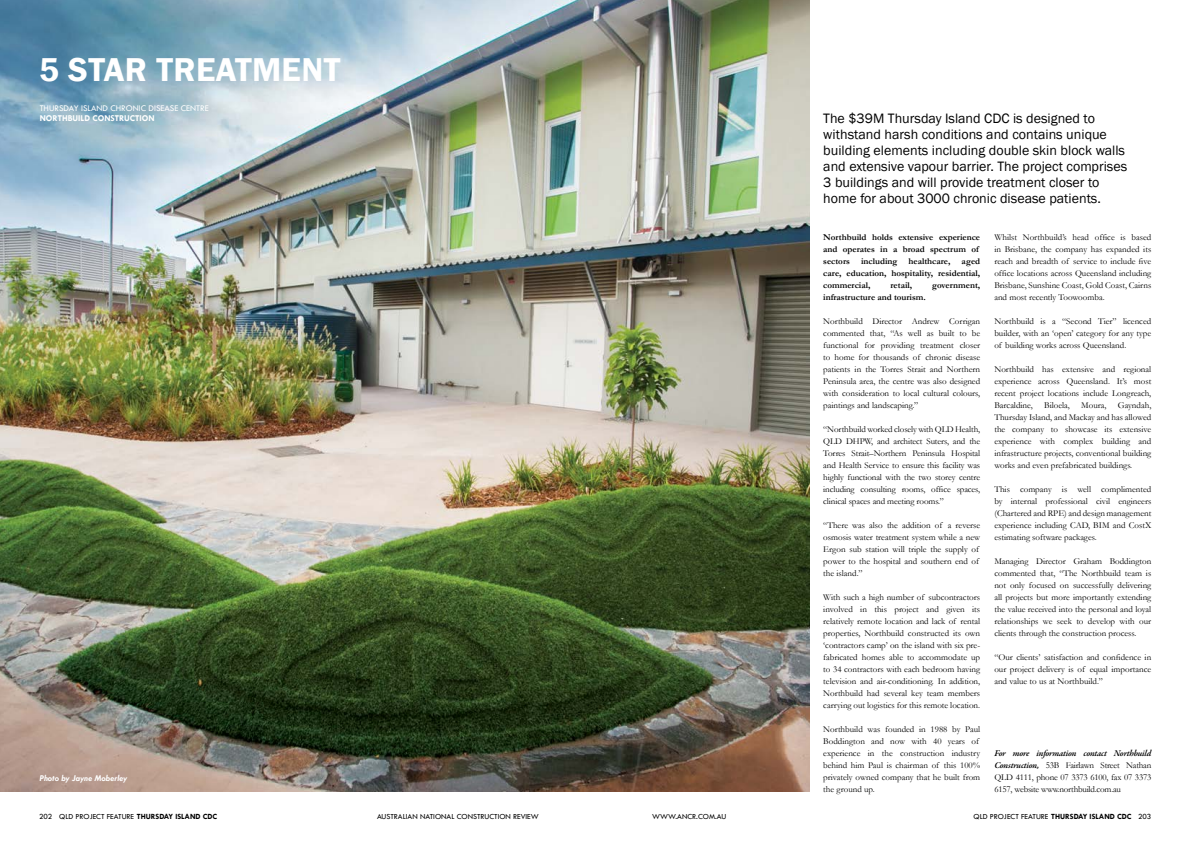
<style>
.page{position:relative;width:1191px;height:842px;background:#fff}
.page>*{position:absolute;margin:0;border:0;box-sizing:border-box;transform-origin:0 0}
.t1{font:600 34px "Franklin Gothic";letter-spacing:.01em;color:#fff}
.t2{font:14px/16px "Franklin Gothic";color:#000}
.t3{font:9px/12px "Garamond";color:#000;text-align:justify}
.t4{font:700 9px/12px "Garamond";color:#000}
.t5{font:italic 600 9px "Garamond Premr Pro";letter-spacing:-.025em;color:#000}
.t6{font:9px "Tw Cen";color:#fff}
.t7{font:700 9px "Tw Cen";color:#fff}
.t8{font:italic 700 9px "Tw Cen";color:#fff}
.t9{font:8px "Tw Cen";color:#000}
.s1{font-family:"Garamond Premr Pro";font-weight:600;font-style:italic}
.s2{font-weight:700}
</style>
<div class="page">
<img style="left:0;top:0;width:809px;height:791px">
<h1 class="t1" style="left:39px;top:48px;width:303px">5 STAR TREATMENT</h1>
<p class="t6" style="left:40px;top:103px;width:170px">THURSDAY ISLAND CHRONIC DISEASE CENTRE</p>
<p class="t7" style="left:40px;top:113px;width:116px">NORTHBUILD CONSTRUCTION</p>
<p class="t2" style="left:823px;top:111px;width:305px">The $39M Thursday Island CDC is designed to withstand harsh conditions and contains unique building elements including double skin block walls and extensive vapour barrier. The project comprises 3 buildings and will provide treatment closer to home for about 3000 chronic disease patients.</p>
<p class="t8" style="left:40px;top:773px;width:89px">Photo by Jayne Moberley</p>
<p class="t4" style="left:823px;top:231px;width:158px">Northbuild holds extensive experience and operates in a broad spectrum of sectors including healthcare, aged care, education, hospitality, residential, commercial,</p>
<p class="t4" style="left:890px;top:279px;width:23px">retail,</p>
<p class="t4" style="left:932px;top:279px;width:49px">government,</p>
<p class="t4" style="left:823px;top:291px;width:104px">infrastructure and tourism.</p>
<p class="t3" style="left:823px;top:315px;width:158px">Northbuild Director Andrew Corrigan commented that, “As well as built to be functional for providing treatment closer to home for thousands of chronic disease patients in the Torres Strait and Northern Peninsula area, the centre was also designed with consideration to local cultural colours, paintings and landscaping.”</p>
<p class="t3" style="left:823px;top:423px;width:158px">“Northbuild worked closely with QLD Health, QLD DHPW, and architect Suters, and the Torres Strait–Northern Peninsula Hospital and Health Service to ensure this facility was highly functional with the two storey centre including consulting rooms, office spaces, clinical spaces and meeting rooms.”</p>
<p class="t3" style="left:823px;top:519px;width:158px;text-align:left">“There was also the addition of a reverse osmosis water treatment system while a new Ergon sub station will triple the supply of power to the hospital and southern end of the island.”</p>
<p class="t3" style="left:823px;top:591px;width:158px">With such a high number of subcontractors involved in this project and given its relatively remote location and lack of rental properties, Northbuild constructed its own ‘contractors camp’ on the island with six pre&shy;fabricated homes able to accommodate up to 34 contractors with each bedroom having television and air-conditioning. In addition, Northbuild had several key team members carrying out logistics for this remote location.</p>
<p class="t3" style="left:823px;top:723px;width:158px;text-align:left">Northbuild was founded in 1988 by Paul Boddington and now with 40 years of experience in the construction industry behind him Paul is chairman of this 100% privately owned company that he built from the ground up.</p>
<p class="t3" style="left:994px;top:231px;width:158px">Whilst Northbuild’s head office is based in Brisbane, the company has expanded its reach and breadth of service to include five office locations across Queensland including Brisbane, Sunshine Coast, Gold Coast, Cairns and most recently Toowoomba.</p>
<p class="t3" style="left:994px;top:315px;width:158px">Northbuild is a “Second Tier” licenced builder, with an ‘open’ category for any type of building works across Queensland.</p>
<p class="t3" style="left:994px;top:363px;width:158px">Northbuild has extensive and regional experience across Queensland. It’s most recent project locations include Longreach, Barcaldine,</p>
<p class="t3" style="left:994px;top:399px;width:158px;text-indent:123px">Gayndah, Thursday Island, and Mackay and has allowed the company to showcase its extensive experience with complex building and infrastructure projects, conventional building works and even prefabricated buildings.</p>
<p class="t3" style="left:994px;top:483px;width:158px">This company is well complimented by internal professional civil engineers (Chartered and RPE) and design management experience including CAD, BIM and CostX estimating software packages.</p>
<p class="t3" style="left:994px;top:555px;width:158px">Managing Director Graham Boddington commented that, “The Northbuild team is not only focused on successfully delivering all projects but more importantly extending the value received into the personal and loyal relationships we seek to develop with our clients through the construction process.</p>
<p class="t3" style="left:994px;top:651px;width:158px">“Our clients’ satisfaction and confidence in our project delivery is of equal importance and value to us at Northbuild.”</p>
<p class="t3" style="left:1044px;top:399px;width:27px">Biloela,</p>
<p class="t3" style="left:1081px;top:399px;width:27px">Moura,</p>
<p class="t5" style="left:994px;top:747px;width:158px">For more information contact Northbuild</p>
<p class="t3" style="left:994px;top:759px;width:158px"><span class="s1">Construction,</span> 53B Fairlawn Street Nathan QLD 4111, phone 07 3373 6100, fax 07 3373<br>6157, website www.northbuild.com.au</p>
<p class="t9" style="left:39px;top:811px;width:180px">202 QLD PROJECT FEATURE <span class="s2">THURSDAY ISLAND CDC</span></p>
<p class="t9" style="left:377px;top:811px;width:163px">AUSTRALIAN NATIONAL CONSTRUCTION REVIEW</p>
<p class="t9" style="left:652px;top:811px;width:76px">WWW.ANCR.COM.AU</p>
<p class="t9" style="left:973px;top:811px;width:179px">QLD PROJECT FEATURE <span class="s2">THURSDAY ISLAND CDC</span> 203</p>
</div>
